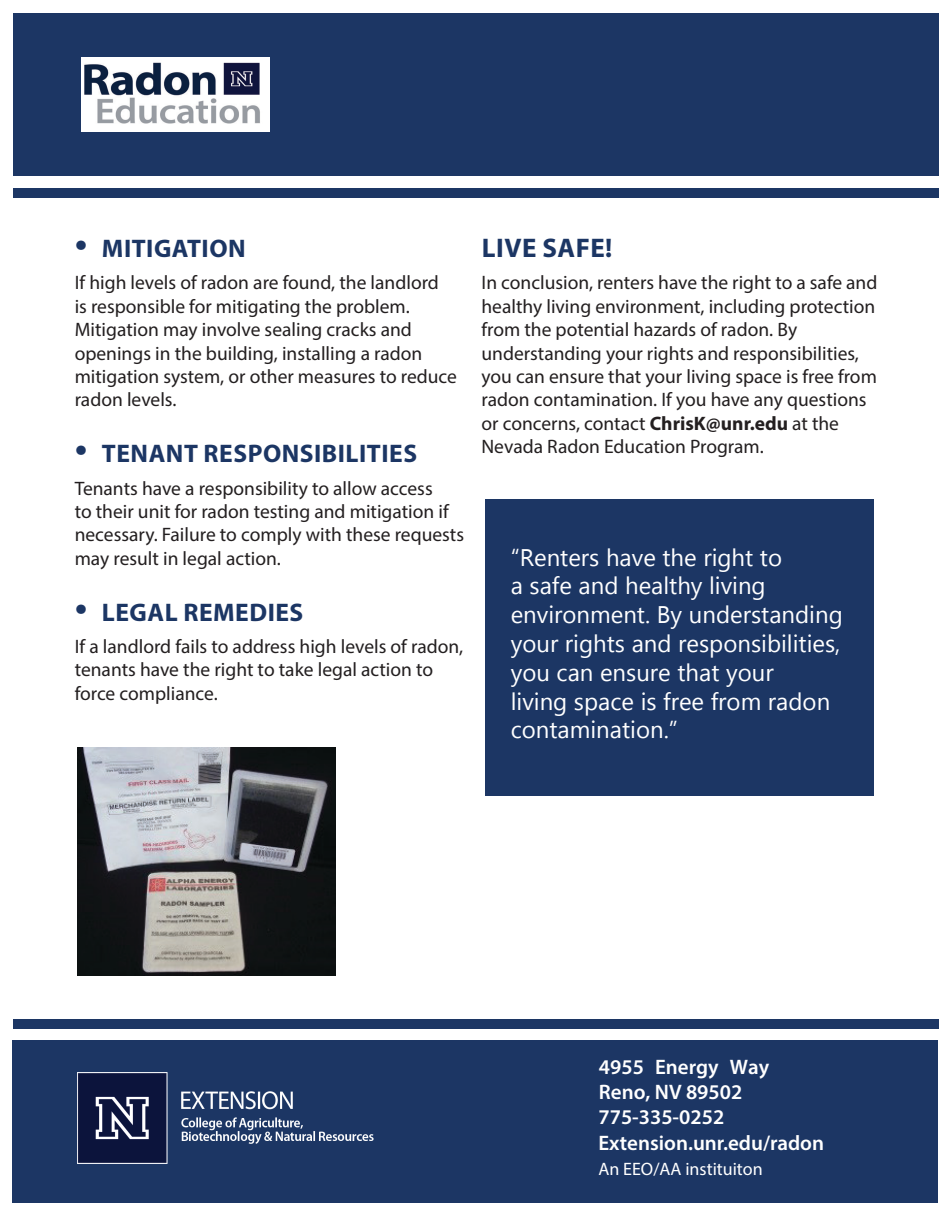
<style>
.page{position:relative;width:945px;height:1215px;background:#fff}
.page>*{position:absolute;margin:0;border:0;box-sizing:border-box;transform-origin:0 0}
.t1{font:700 27px "Myriad Pro";letter-spacing:.02em;color:#1c3664}
.t2{font:700 25.5px "Myriad Pro";letter-spacing:.02em;color:#1c3664}
.t3{font:24px/28.8px "Myanmar Text";color:#fff}
.t4{font:600 21px/25.3px "Myriad Pro";color:#fff}
.t5{font:19.5px/23.4px "Myriad Pro";color:#231f20}
.t6{font:18px "Myriad Pro";color:#fff}
.s1{font-weight:400;font-size:45px}
.s2{font-weight:700}
</style>
<div class="page">
<div style="left:485px;top:500px;width:389px;height:296px;background:#1c3664"></div>
<div style="left:14px;top:188px;width:925px;height:9px;background:#1c3664"></div>
<div style="left:14px;top:1019px;width:925px;height:9px;background:#1c3664"></div>
<div style="left:14px;top:14px;width:925px;height:162px;background:#1c3664"></div>
<img style="left:81px;top:58px;width:189px;height:74px">
<img style="left:77px;top:748px;width:258px;height:227px">
<div style="left:12px;top:1041px;width:926px;height:162px;background:#1c3664"></div>
<img style="left:77px;top:1072px;width:297px;height:91px">
<p class="t2" style="left:75px;top:232px;width:172px"><span class="s1">•</span> MITIGATION</p>
<p class="t5" style="left:75px;top:271px;width:384px">If high levels of radon are found, the landlord<br>is responsible for mitigating the problem.<br>Mitigation may involve sealing cracks and openings in the building, installing a radon mitigation system, or other measures to reduce radon levels.</p>
<p class="t2" style="left:75px;top:437px;width:344px"><span class="s1">•</span> TENANT RESPONSIBILITIES</p>
<p class="t5" style="left:75px;top:476px;width:391px">Tenants have a responsibility to allow access<br>to their unit for radon testing and mitigation if necessary. Failure to comply with these requests may result in legal action.</p>
<p class="t2" style="left:75px;top:595px;width:230px"><span class="s1">•</span> LEGAL REMEDIES</p>
<p class="t5" style="left:75px;top:634px;width:390px">If a landlord fails to address high levels of radon, tenants have the right to take legal action to force compliance.</p>
<h2 class="t1" style="left:482px;top:230px;width:132px">LIVE SAFE!</h2>
<p class="t5" style="left:482px;top:271px;width:397px">In conclusion, renters have the right to a safe and healthy living environment, including protection from the potential hazards of radon. By understanding your rights and responsibilities, you can ensure that your living space is free from radon contamination. If you have any questions or concerns, contact <span class="s2">ChrisK@unr.edu</span> at the Nevada Radon Education Program.</p>
<p class="t3" style="left:511px;top:543px;width:334px">“Renters have the right to<br>a safe and healthy living environment. By understanding your rights and responsibilities, you can ensure that your<br>living space is free from radon contamination.”</p>
<p class="t4" style="left:598px;top:1054px;width:227px">4955 Energy Way<br>Reno, NV 89502<br>775-335-0252<br>Extension.unr.edu/radon</p>
<p class="t6" style="left:598px;top:1158px;width:166px">An EEO/AA instituiton</p>
</div>
